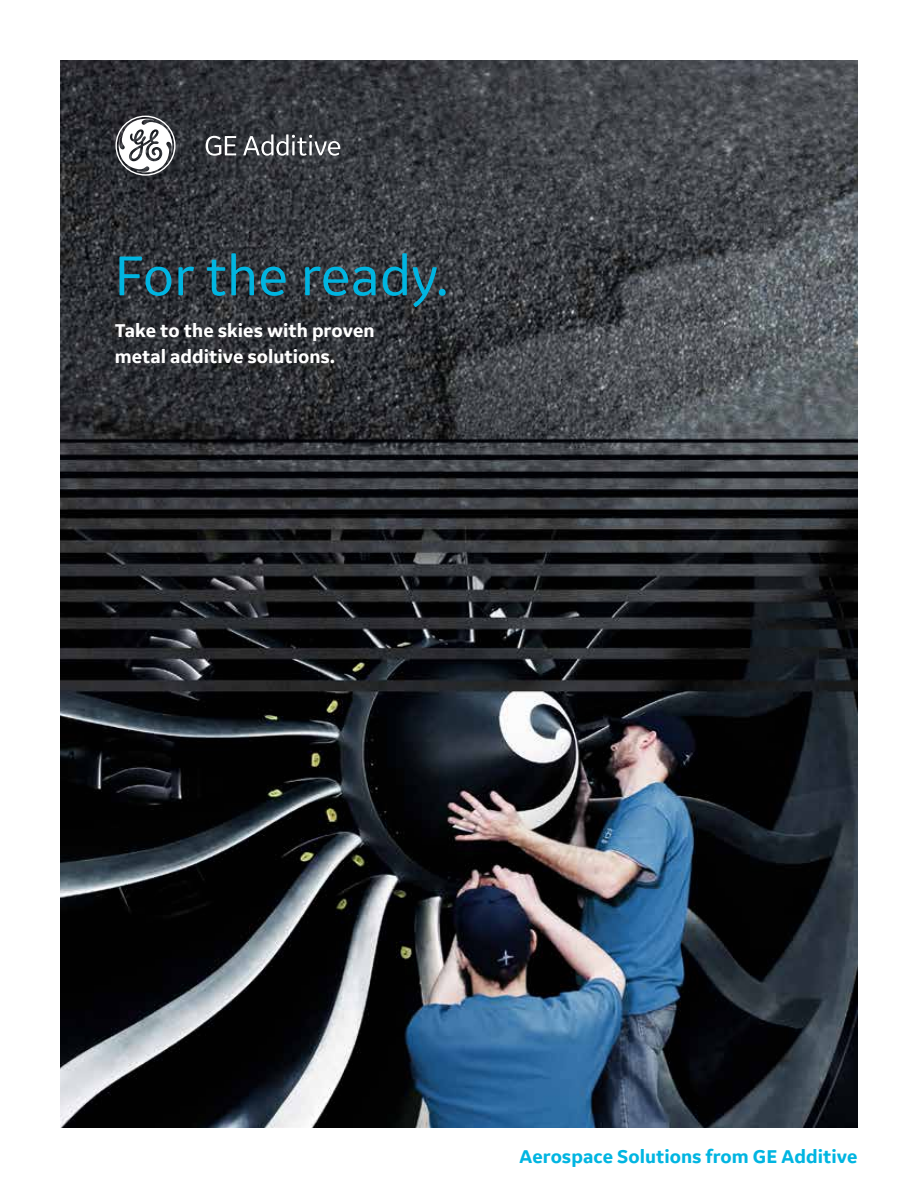
<style>
.page{position:relative;width:918px;height:1188px;background:#fff}
.page>*{position:absolute;margin:0;border:0;box-sizing:border-box;transform-origin:0 0}
.t1{font:58.5px "GE Inspira Sans";color:#00b5e1}
.t2{font:700 19.5px/25.5px "GE Inspira Sans";color:#fff}
.t3{font:700 19.5px "GE Inspira Sans";color:#00b5e1}
</style>
<div class="page">
<img style="left:61px;top:61px;width:796px;height:1066px">
<svg style="left:115px;top:116px;width:61px;height:60px"></svg>
<svg style="left:206px;top:134px;width:134px;height:22px"></svg>
<h1 class="t1" style="left:115px;top:240px;width:335px">For the ready.</h1>
<p class="t2" style="left:115px;top:318px;width:261px">Take to the skies with proven metal additive solutions.</p>
<p class="t3" style="left:519px;top:1145px;width:340px">Aerospace Solutions from GE Additive</p>
</div>
